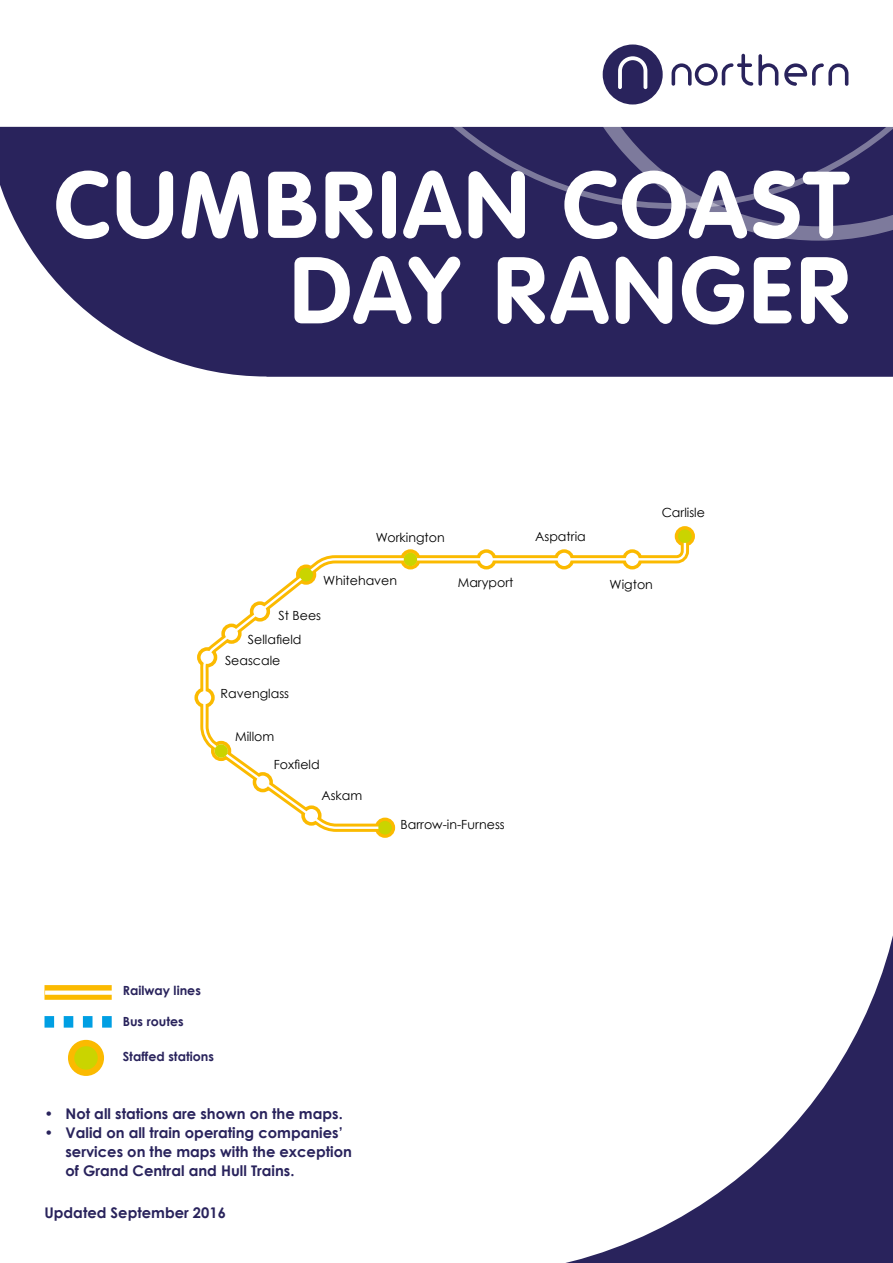
<style>
.page{position:relative;width:893px;height:1263px;background:#fff}
.page>*{position:absolute;margin:0;border:0;box-sizing:border-box;transform-origin:0 0}
.t1{font:700 93px/85.5px "VAG Rounded";letter-spacing:.035em;color:#fff;text-align:right}
.t2{font:700 14.7px/18.9px "Century Gothic";color:#29235c}
.t3{font:12.6px/24px "Century Gothic";color:#000}
.t4{font:700 12.6px "Century Gothic";color:#29235c}
</style>
<div class="page">
<svg style="left:565px;top:935px;width:328px;height:328px"></svg>
<svg style="left:0;top:127px;width:893px;height:250px;fill:#29235c"></svg>
<svg style="left:558px;top:209px;width:335px;height:32px"></svg>
<svg style="left:347px;top:44px;width:546px;height:165px"></svg>
<svg style="left:45px;top:1016px;width:67px;height:11px"></svg>
<div style="left:45px;top:985px;width:67px;height:15px;background:#fbba00"></div>
<div style="left:45px;top:990px;width:67px;height:5px;background:#fff"></div>
<svg style="left:71px;top:1043px;width:30px;height:30px"></svg>
<div style="left:68px;top:1040px;width:36px;height:36px;border:6px solid #fbba00;border-radius:50%"></div>
<div style="left:377px;top:819px;width:16px;height:17px;background:#d6cc00;border-radius:50%"></div>
<div style="left:375px;top:818px;width:20px;height:20px;border:4px solid #fbba00;border-radius:50%"></div>
<div style="left:194px;top:687px;width:21px;height:21px;border:4px solid #fbba00;border-radius:50%"></div>
<div style="left:197px;top:647px;width:20px;height:20px;border:4px solid #fbba00;border-radius:50%"></div>
<div style="left:676px;top:528px;width:17px;height:17px;background:#ddc900;border-radius:50%"></div>
<div style="left:675px;top:526px;width:20px;height:20px;border:4px solid #fbba00;border-radius:50%"></div>
<svg style="left:202px;top:534px;width:485px;height:296px"></svg>
<div style="left:378px;top:821px;width:14px;height:13px;background:#cad400;border-radius:50%"></div>
<div style="left:299px;top:568px;width:14px;height:13px;background:#cad400;border-radius:50%"></div>
<div style="left:404px;top:553px;width:13px;height:13px;background:#cad400;border-radius:50%"></div>
<div style="left:678px;top:530px;width:13px;height:13px;background:#cad400;border-radius:50%"></div>
<div style="left:214px;top:744px;width:14px;height:14px;background:#cad400;border-radius:50%"></div>
<h1 class="t1" style="left:55px;top:162px;width:795px">CUMBRIAN COAST<br>DAY RANGER</h1>
<p class="t3" style="left:376px;top:525px;width:70px">Workington</p>
<p class="t3" style="left:323px;top:568px;width:75px">Whitehaven</p>
<p class="t3" style="left:248px;top:603px;width:75px;text-indent:31px">St Bees<br>Sellafield</p>
<p class="t3" style="left:225px;top:649px;width:57px">Seascale</p>
<p class="t3" style="left:221px;top:681px;width:70px">Ravenglass</p>
<p class="t3" style="left:235px;top:724px;width:41px">Millom</p>
<p class="t3" style="left:274px;top:752px;width:47px">Foxfield</p>
<p class="t3" style="left:321px;top:783px;width:42px">Askam</p>
<p class="t3" style="left:458px;top:570px;width:57px">Maryport</p>
<p class="t3" style="left:401px;top:812px;width:106px">Barrow-in-Furness</p>
<p class="t3" style="left:535px;top:525px;width:52px">Aspatria</p>
<p class="t3" style="left:662px;top:500px;width:45px">Carlisle</p>
<p class="t3" style="left:610px;top:572px;width:45px">Wigton</p>
<p class="t4" style="left:123px;top:982px;width:80px">Railway lines</p>
<p class="t4" style="left:123px;top:1013px;width:62px">Bus routes</p>
<p class="t4" style="left:123px;top:1049px;width:93px">Staffed stations</p>
<p class="t2" style="left:45px;top:1104px;width:300px">• Not all stations are shown on the maps.</p>
<p class="t2" style="left:66px;top:1122px;width:288px;text-indent:-21px">• Valid on all train operating companies’ services on the maps with the exception of Grand Central and Hull Trains.</p>
<p class="t2" style="left:45px;top:1203px;width:183px">Updated September 2016</p>
</div>
